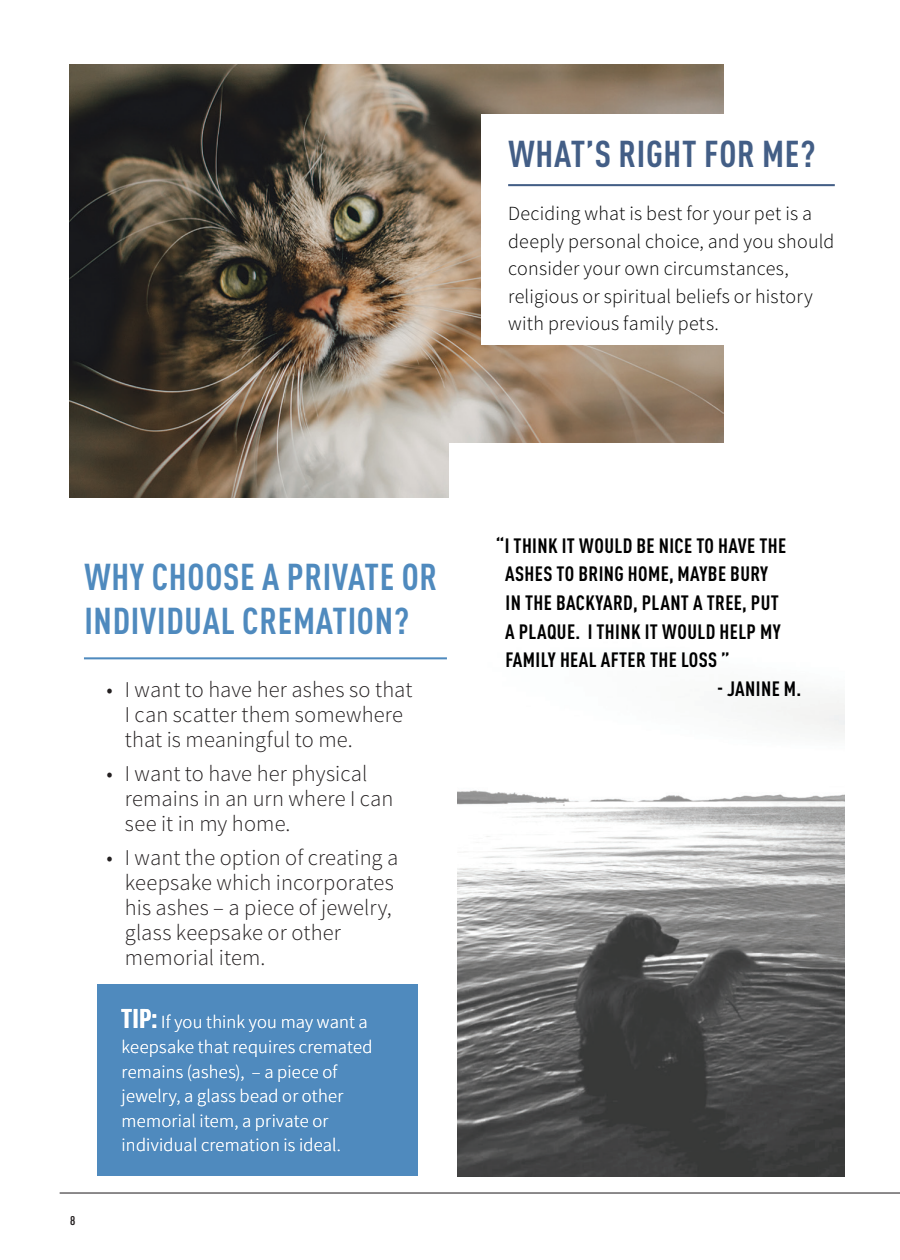
<style>
.page{position:relative;width:900px;height:1260px;background:#fff}
.page>*{position:absolute;margin:0;border:0;box-sizing:border-box;transform-origin:0 0}
.t1{font:700 condensed 37px/44.2px "DIN Pro";letter-spacing:.02em;color:#4f8abe}
.t2{font:700 condensed 37px "DIN Pro";letter-spacing:.02em;color:#435e86}
.t3{font:300 22.5px/25px "Source Sans Pro";letter-spacing:.005em;color:#231f20}
.t4{font:700 condensed 20.5px/28.8px "DIN Pro";letter-spacing:.02em;color:#000}
.Paragraph_Style_3{font:300 20px/27.5px "Source Sans Pro";letter-spacing:.01em;color:#000}
.Main_Body_Copy{font:300 18.5px/24.5px "Source Sans Pro";letter-spacing:.01em;color:#fff}
.t5{font:600 12.5px "URWDIN Cond";color:#231f20}
.s1{font-family:"URWDIN Cond";font-weight:700;font-size:26.75px}
</style>
<div class="page">
<hr style="left:60px;top:1193px;width:840px;height:1px;background:#231f20">
<img style="left:70px;top:65px;width:654px;height:433px">
<div style="left:449px;top:443px;width:396px;height:725px;background:#fff"></div>
<hr style="left:84px;top:657px;width:363px;height:2px;background:#4f8abe">
<img style="left:457px;top:700px;width:388px;height:476px">
<div style="left:97px;top:985px;width:320px;height:191px;background:#4f8abe"></div>
<div style="left:481px;top:114px;width:375px;height:230px;background:#fff"></div>
<hr style="left:508px;top:184px;width:327px;height:2px;background:#435e86">
<p class="t2" style="left:509px;top:126px;width:309px">WHAT’S RIGHT FOR ME?</p>
<p class="Paragraph_Style_3" style="left:508px;top:200px;width:328px">Deciding what is best for your pet is a deeply personal choice, and you should consider your own circumstances, religious or spiritual beliefs or history with previous family pets.</p>
<p class="t1" style="left:84px;top:551px;width:354px">WHY CHOOSE A PRIVATE OR<br>INDIVIDUAL CREMATION?</p>
<p class="t3" style="left:125px;top:677px;width:289px;text-indent:-18px">• I want to have her ashes so that<br>I can scatter them somewhere that is meaningful to me.</p>
<p class="t3" style="left:125px;top:761px;width:270px;text-indent:-18px">• I want to have her physical remains in an urn where I can see it in my home.</p>
<p class="t3" style="left:125px;top:846px;width:275px;text-indent:-18px">• I want the option of creating a keepsake which incorporates his ashes – a piece of jewelry, glass keepsake or other memorial item.</p>
<p class="Main_Body_Copy" style="left:122px;top:1010px;width:252px"><span class="s1">TIP:</span> If you think you may want a keepsake that requires cremated remains (ashes), – a piece of jewelry, a glass bead or other memorial item, a private or individual cremation is ideal.</p>
<p class="t5" style="left:70px;top:1213px;width:7px">8</p>
<p class="t4" style="left:505px;top:529px;width:283px;text-indent:-9px">“I THINK IT WOULD BE NICE TO HAVE THE<br>ASHES TO BRING HOME, MAYBE BURY<br>IN THE BACKYARD, PLANT A TREE, PUT<br>A PLAQUE. I THINK IT WOULD HELP MY<br>FAMILY HEAL AFTER THE LOSS ”</p>
<p class="t4" style="left:717px;top:673px;width:86px">- JANINE M.</p>
</div>
